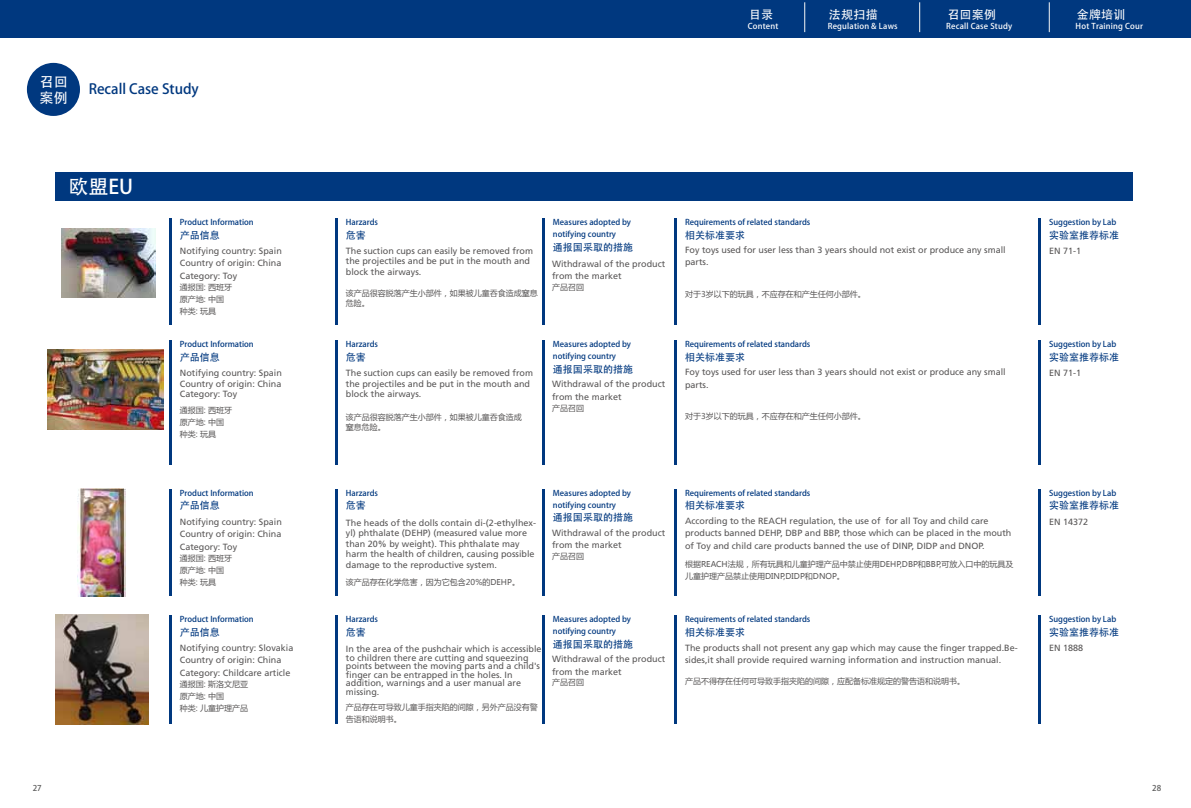
<style>
.page{position:relative;width:1191px;height:808px;background:#fff}
.page>*{position:absolute;margin:0;border:0;box-sizing:border-box;transform-origin:0 0}
.t1{font:20px "FZLTZCHK GBK1 0 G Bpc EUC H";color:#fff}
.t2{font:14px "FZLTZCHK GBK1 0 G Bpc EUC H";color:#00387f}
.t3{font:14px/16px "FZLTZCHK GBK1 0 G Bpc EUC H";color:#fff}
.t4{font:12px "FZLTZCHK GBK1 0 G Bpc EUC H";letter-spacing:.025em;color:#fff}
.t5{font:10px "FZLTZCHK GBK1 0 G Bpc EUC H";color:#00387f}
.t6{font:9px/12.5px "Frutiger LT Std";color:#595757}
.t7{font:8px/12px "FZLTZCHK GBK1 0 G Bpc EUC H";color:#00387f}
.t8{font:8px/12px "Microsoft Ya Hei";color:#595757}
.t9{font:8px "FZLTZCHK GBK1 0 G Bpc EUC H";letter-spacing:.025em;color:#fff}
.t10{font:8px "FZLTZHK GBK1 0";color:#5b5b5b}
</style>
<div class="page">
<hr style="left:169px;top:218px;width:2px;height:106px;background:#00387f">
<hr style="left:335px;top:218px;width:2px;height:106px;background:#00387f">
<hr style="left:542px;top:218px;width:2px;height:106px;background:#00387f">
<hr style="left:674px;top:218px;width:2px;height:106px;background:#00387f">
<hr style="left:1038px;top:218px;width:2px;height:106px;background:#00387f">
<hr style="left:169px;top:341px;width:2px;height:124px;background:#00387f">
<hr style="left:335px;top:341px;width:2px;height:124px;background:#00387f">
<hr style="left:542px;top:341px;width:2px;height:124px;background:#00387f">
<hr style="left:674px;top:341px;width:2px;height:124px;background:#00387f">
<hr style="left:1038px;top:341px;width:2px;height:124px;background:#00387f">
<hr style="left:169px;top:489px;width:2px;height:106px;background:#00387f">
<hr style="left:335px;top:489px;width:2px;height:106px;background:#00387f">
<hr style="left:542px;top:489px;width:2px;height:106px;background:#00387f">
<hr style="left:674px;top:489px;width:2px;height:106px;background:#00387f">
<hr style="left:1038px;top:489px;width:2px;height:106px;background:#00387f">
<hr style="left:169px;top:615px;width:2px;height:109px;background:#00387f">
<hr style="left:335px;top:615px;width:2px;height:109px;background:#00387f">
<hr style="left:542px;top:615px;width:2px;height:109px;background:#00387f">
<hr style="left:674px;top:615px;width:2px;height:109px;background:#00387f">
<hr style="left:1038px;top:615px;width:2px;height:109px;background:#00387f">
<div style="left:27px;top:63px;width:53px;height:53px;background:#00387f;border-radius:50%"></div>
<div style="left:56px;top:173px;width:1077px;height:28px;background:#00387f"></div>
<div style="left:0;top:0;width:1190px;height:37px;background:#00387f"></div>
<hr style="left:804px;top:2px;width:1px;height:30px;background:#f5f6f6">
<hr style="left:919px;top:2px;width:1px;height:30px;background:#f5f6f6">
<hr style="left:1048px;top:2px;width:1px;height:30px;background:#f5f6f6">
<img style="left:61px;top:228px;width:95px;height:70px">
<img style="left:47px;top:349px;width:116px;height:80px">
<img style="left:78px;top:488px;width:48px;height:108px">
<img style="left:55px;top:615px;width:93px;height:109px">
<h2 class="t3" style="left:40px;top:74px;width:30px">召回案例</h2>
<h2 class="t2" style="left:89px;top:80px;width:112px">Recall Case Study</h2>
<h3 class="t4" style="left:749px;top:7px;width:26px">目录</h3>
<p class="t9" style="left:747px;top:22px;width:32px">Content</p>
<h3 class="t4" style="left:829px;top:7px;width:50px">法规扫描</h3>
<p class="t9" style="left:827px;top:22px;width:71px">Regulation &amp; Laws</p>
<h3 class="t4" style="left:947px;top:7px;width:50px">召回案例</h3>
<p class="t9" style="left:946px;top:22px;width:67px">Recall Case Study</p>
<h1 class="t1" style="left:68px;top:174px;width:66px">欧盟EU</h1>
<p class="t7" style="left:180px;top:216px;width:75px">Product Information</p>
<p class="t5" style="left:180px;top:229px;width:41px">产品信息</p>
<p class="t7" style="left:346px;top:216px;width:34px">Harzards</p>
<p class="t5" style="left:346px;top:229px;width:21px">危害</p>
<p class="t7" style="left:553px;top:216px;width:80px">Measures adopted by notifying country</p>
<p class="t5" style="left:553px;top:241px;width:81px">通报国采取的措施</p>
<p class="t6" style="left:180px;top:244px;width:104px;text-align:justify">Notifying country: Spain Country of origin: China Category: Toy</p>
<p class="t6" style="left:346px;top:245px;width:189px;line-height:10.5px">The suction cups can easily be removed from the projectiles and be put in the mouth and block the airways.</p>
<p class="t6" style="left:552px;top:257px;width:115px">Withdrawal of the product from the market</p>
<p class="t8" style="left:180px;top:281px;width:54px">通报国: 西班牙原产地: 中国种类: 玩具</p>
<p class="t8" style="left:346px;top:288px;width:193px;line-height:10px">该产品很容脱落产生小部件，如果被儿童吞食造成窒息危险。</p>
<p class="t8" style="left:552px;top:281px;width:33px">产品召回</p>
<p class="t7" style="left:180px;top:338px;width:75px">Product Information</p>
<p class="t5" style="left:180px;top:351px;width:41px">产品信息</p>
<p class="t6" style="left:180px;top:368px;width:104px;line-height:10.5px;text-align:justify">Notifying country: Spain Country of origin: China Category: Toy</p>
<p class="t8" style="left:180px;top:403px;width:54px">通报国: 西班牙原产地: 中国种类: 玩具</p>
<p class="t7" style="left:346px;top:338px;width:34px">Harzards</p>
<p class="t5" style="left:346px;top:351px;width:21px">危害</p>
<p class="t7" style="left:553px;top:338px;width:80px">Measures adopted by notifying country</p>
<p class="t5" style="left:553px;top:363px;width:81px">通报国采取的措施</p>
<p class="t6" style="left:346px;top:368px;width:189px;line-height:10.5px">The suction cups can easily be removed from the projectiles and be put in the mouth and block the airways.</p>
<p class="t8" style="left:346px;top:412px;width:177px;line-height:10px">该产品很容脱落产生小部件，如果被儿童吞食造成窒息危险。</p>
<p class="t6" style="left:552px;top:378px;width:115px">Withdrawal of the product from the market</p>
<p class="t8" style="left:552px;top:402px;width:33px">产品召回</p>
<p class="t7" style="left:685px;top:216px;width:127px">Requirements of related standards</p>
<p class="t5" style="left:685px;top:229px;width:61px">相关标准要求</p>
<p class="t6" style="left:685px;top:243px;width:322px">Foy toys used for user less than 3 years should not exist or produce any small parts.</p>
<p class="t8" style="left:685px;top:288px;width:182px">对于3岁以下的玩具，不应存在和产生任何小部件。</p>
<p class="t7" style="left:685px;top:338px;width:127px">Requirements of related standards</p>
<p class="t5" style="left:685px;top:351px;width:61px">相关标准要求</p>
<p class="t6" style="left:685px;top:366px;width:322px">Foy toys used for user less than 3 years should not exist or produce any small parts.</p>
<p class="t8" style="left:685px;top:410px;width:182px">对于3岁以下的玩具，不应存在和产生任何小部件。</p>
<p class="t7" style="left:180px;top:487px;width:75px">Product Information</p>
<p class="t5" style="left:180px;top:500px;width:41px">产品信息</p>
<p class="t6" style="left:180px;top:515px;width:104px;text-align:justify">Notifying country: Spain Country of origin: China Category: Toy</p>
<p class="t8" style="left:180px;top:552px;width:54px">通报国: 西班牙原产地: 中国种类: 玩具</p>
<p class="t7" style="left:180px;top:613px;width:75px">Product Information</p>
<p class="t5" style="left:180px;top:626px;width:41px">产品信息</p>
<p class="t6" style="left:180px;top:642px;width:115px">Notifying country: Slovakia<br>Country of origin: China<br>Category: Childcare article</p>
<p class="t8" style="left:180px;top:678px;width:70px">通报国: 斯洛文尼亚原产地: 中国<br>种类: 儿童护理产品</p>
<p class="t7" style="left:346px;top:487px;width:34px">Harzards</p>
<p class="t5" style="left:346px;top:500px;width:21px">危害</p>
<p class="t7" style="left:553px;top:487px;width:80px">Measures adopted by notifying country</p>
<p class="t5" style="left:553px;top:512px;width:81px">通报国采取的措施</p>
<p class="t6" style="left:346px;top:517px;width:192px;line-height:10.5px">The heads of the dolls contain di-(2-ethylhex&shy;yl) phthalate (DEHP) (measured value more than 20% by weight). This phthalate may harm the health of children, causing possible damage to the reproductive system.</p>
<p class="t8" style="left:346px;top:576px;width:176px">该产品存在化学危害，因为它包含20%的DEHP。</p>
<p class="t6" style="left:552px;top:527px;width:115px">Withdrawal of the product from the market</p>
<p class="t8" style="left:552px;top:550px;width:33px">产品召回</p>
<p class="t7" style="left:346px;top:613px;width:34px">Harzards</p>
<p class="t5" style="left:346px;top:626px;width:21px">危害</p>
<p class="t7" style="left:553px;top:613px;width:80px">Measures adopted by notifying country</p>
<p class="t5" style="left:553px;top:638px;width:81px">通报国采取的措施</p>
<p class="t6" style="left:346px;top:645px;width:197px;line-height:8.5px">In the area of the pushchair which is accessible to children there are cutting and squeezing points between the moving parts and a child's finger can be entrapped in the holes. In addition, warnings and a user manual are missing.</p>
<p class="t8" style="left:346px;top:701px;width:193px">产品存在可导致儿童手指夹陷的间隙，另外产品没有警告语和说明书。</p>
<p class="t6" style="left:552px;top:653px;width:115px">Withdrawal of the product from the market</p>
<p class="t8" style="left:552px;top:676px;width:33px">产品召回</p>
<p class="t7" style="left:685px;top:487px;width:127px">Requirements of related standards</p>
<p class="t5" style="left:685px;top:500px;width:61px">相关标准要求</p>
<p class="t6" style="left:685px;top:514px;width:328px">According to the REACH regulation, the use of for all Toy and child care products banned DEHP, DBP and BBP, those which can be placed in the mouth of Toy and child care products banned the use of DINP, DIDP and DNOP.</p>
<p class="t8" style="left:685px;top:558px;width:330px">根据REACH法规，所有玩具和儿童护理产品中禁止使用DEHP,DBP和BBP,可放入口中的玩具及儿童护理产品禁止使用DINP,DIDP和DNOP。</p>
<p class="t7" style="left:685px;top:613px;width:127px">Requirements of related standards</p>
<p class="t5" style="left:685px;top:626px;width:61px">相关标准要求</p>
<p class="t6" style="left:685px;top:641px;width:334px">The products shall not present any gap which may cause the finger trapped.Be&shy;sides,it shall provide required warning information and instruction manual.</p>
<p class="t8" style="left:685px;top:675px;width:281px">产品不得存在任何可导致手指夹陷的间隙，应配备标准规定的警告语和说明书。</p>
<h3 class="t4" style="left:1076px;top:7px;width:50px">金牌培训</h3>
<p class="t9" style="left:1075px;top:22px;width:69px">Hot Training Cour</p>
<p class="t7" style="left:1049px;top:216px;width:69px">Suggestion by Lab</p>
<p class="t5" style="left:1049px;top:229px;width:71px">实验室推荐标准</p>
<p class="t6" style="left:1049px;top:245px;width:34px">EN 71-1</p>
<p class="t7" style="left:1049px;top:338px;width:69px">Suggestion by Lab</p>
<p class="t5" style="left:1049px;top:351px;width:71px">实验室推荐标准</p>
<p class="t6" style="left:1049px;top:367px;width:34px">EN 71-1</p>
<p class="t7" style="left:1049px;top:487px;width:69px">Suggestion by Lab</p>
<p class="t5" style="left:1049px;top:500px;width:71px">实验室推荐标准</p>
<p class="t6" style="left:1049px;top:515px;width:41px">EN 14372</p>
<p class="t7" style="left:1049px;top:613px;width:69px">Suggestion by Lab</p>
<p class="t5" style="left:1049px;top:626px;width:71px">实验室推荐标准</p>
<p class="t6" style="left:1049px;top:642px;width:36px">EN 1888</p>
<p class="t10" style="left:33px;top:783px;width:10px">27</p>
<p class="t10" style="left:1152px;top:783px;width:10px">28</p>
</div>
